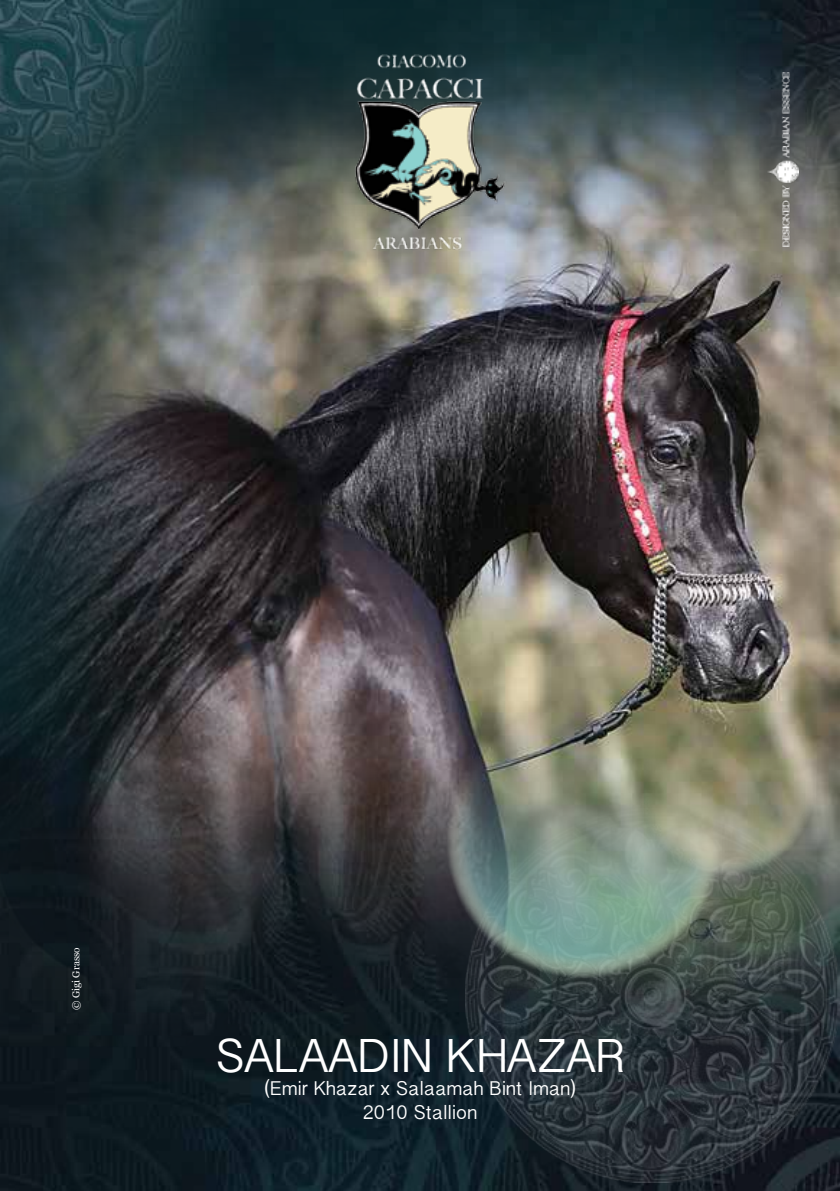
<style>
.page{position:relative;width:840px;height:1191px;background:#fff}
.page>*{position:absolute;margin:0;border:0;box-sizing:border-box;transform-origin:0 0}
.t1{font:48px "Malayalam Sangam MN";color:#fff}
.t2{font:20px/24px "Malayalam Sangam MN";color:#fff;text-align:center}
.t3{font:10px "Georgia";color:#fff}
</style>
<div class="page">
<img style="left:0;top:1049px;width:839px;height:142px">
<img style="left:465px;top:1049px;width:374px;height:133px">
<img style="left:0;top:0;width:839px;height:1049px">
<img style="left:323px;top:44px;width:193px;height:214px">
<img style="left:767px;top:72px;width:31px;height:174px">
<p class="t3" style="left:69px;top:1010px;width:64px;rotate:-90deg">© Gigi Grasso</p>
<h1 class="t1" style="left:215px;top:1031px;width:411px">Salaadin Khazar</h1>
<p class="t2" style="left:264px;top:1079px;width:313px">(Emir Khazar x Salaamah Bint I man)<br>2010 Stallion</p>
</div>
